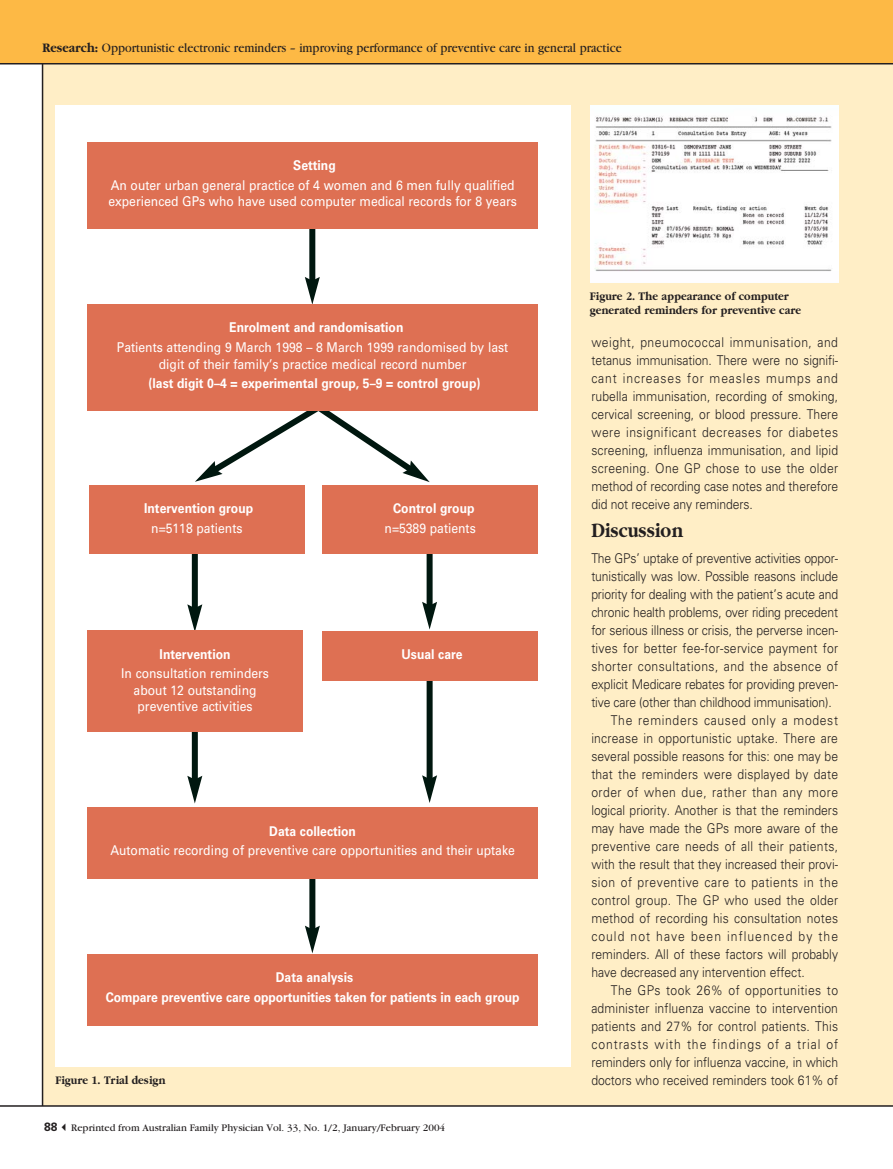
<style>
.page{position:relative;width:893px;height:1169px;background:#fff}
.page>*{position:absolute;margin:0;border:0;box-sizing:border-box;transform-origin:0 0}
.t1{font:700 21px "Garamond";color:#231f20;scale:.85 1}
.t2{font:300 13.5px/18px "Univers";color:#231f20;text-align:justify;scale:.9 1}
.t3{font:13.5px/16.5px "Univers";color:#fff;text-align:center;scale:.9 1}
.t4{font:700 13.5px/19.6px "Univers";color:#fff;text-align:center;scale:.9 1}
.t5{font:300 13.5px "Univers";letter-spacing:.02em;color:#231f20;scale:.9 1}
.t6{font:13.5px "Garamond";color:#231f20;scale:.9 1}
.t7{font:300 13.5px "Univers";letter-spacing:.04em;color:#231f20;scale:.9 1}
.t8{font:300 13.5px "Univers";letter-spacing:.035em;color:#231f20;scale:.9 1}
.t9{font:300 13.5px "Univers";letter-spacing:.025em;color:#231f20;scale:.9 1}
.t10{font:300 13.5px "Univers";letter-spacing:.075em;color:#231f20;scale:.9 1}
.t11{font:300 13.5px "Univers";letter-spacing:.085em;color:#231f20;scale:.9 1}
.t12{font:300 13.5px "Univers";letter-spacing:.055em;color:#231f20;scale:.9 1}
.t13{font:700 12px/14.2px "Garamond";letter-spacing:.005em;color:#231f20;scale:.9 1}
.t14{font:10.5px "Garamond";color:#231f20}
.s1{font-weight:700}
.s2{font-family:"Univers";font-weight:700;font-size:12px}
</style>
<div class="page">
<div style="left:43px;top:43px;width:849px;height:1063px;background:#ffeec6"></div>
<div style="left:0;top:0;width:892px;height:64px;background:#fdb945"></div>
<hr style="left:0;top:63px;width:892px;height:1px;background:#231f20">
<hr style="left:0;top:1105px;width:892px;height:1px;background:#231f20">
<hr style="left:42px;top:64px;width:1px;height:1042px;background:#231f20">
<div style="left:55px;top:105px;width:515px;height:961px;background:#fff"></div>
<img style="left:590px;top:105px;width:248px;height:177px">
<div style="left:309px;top:220px;width:6px;height:62px;background:#00170f"></div>
<svg style="left:305px;top:277px;width:15px;height:28px"></svg>
<div style="left:309px;top:868px;width:6px;height:63px;background:#00170f"></div>
<svg style="left:305px;top:925px;width:15px;height:28px"></svg>
<div style="left:192px;top:722px;width:6px;height:59px;background:#00170f"></div>
<svg style="left:187px;top:775px;width:15px;height:28px"></svg>
<div style="left:192px;top:537px;width:6px;height:72px;background:#00170f"></div>
<svg style="left:187px;top:604px;width:15px;height:27px"></svg>
<div style="left:426px;top:536px;width:6px;height:71px;background:#00170f"></div>
<svg style="left:422px;top:602px;width:15px;height:27px"></svg>
<div style="left:426px;top:674px;width:6px;height:106px;background:#00170f"></div>
<svg style="left:422px;top:775px;width:15px;height:28px"></svg>
<svg style="left:195px;top:411px;width:235px;height:71px"></svg>
<div style="left:87px;top:142px;width:450px;height:87px;background:#de7053"></div>
<div style="left:87px;top:808px;width:450px;height:71px;background:#de7053"></div>
<div style="left:87px;top:954px;width:450px;height:71px;background:#de7053"></div>
<div style="left:87px;top:305px;width:450px;height:106px;background:#de7053"></div>
<div style="left:89px;top:485px;width:215px;height:69px;background:#de7053"></div>
<div style="left:322px;top:485px;width:215px;height:69px;background:#de7053"></div>
<div style="left:87px;top:631px;width:216px;height:101px;background:#de7053"></div>
<div style="left:322px;top:631px;width:215px;height:49px;background:#de7053"></div>
<p class="t6" style="left:43px;top:43px;width:645px"><span class="s1">Research:</span> Opportunistic electronic reminders – improving performance of preventive care in general practice</p>
<p class="t4" style="left:293px;top:156px;width:49px">Setting</p>
<p class="t3" style="left:108px;top:178px;width:455px;text-align:left">An outer urban general practice of 4 women and 6 men fully qualified experienced GPs who have used computer medical records for 8 years</p>
<p class="t4" style="left:229px;top:319px;width:195px">Enrolment and randomisation</p>
<p class="t3" style="left:117px;top:340px;width:436px">Patients attending 9 March 1998 – 8 March 1999 randomised by last digit of their family’s practice medical record number</p>
<p class="t4" style="left:148px;top:375px;width:370px">(last digit 0–4 = experimental group, 5–9 = control group)</p>
<p class="t4" style="left:144px;top:500px;width:123px">Intervention group</p>
<p class="t3" style="left:151px;top:521px;width:103px">n=5118 patients</p>
<p class="t4" style="left:160px;top:645px;width:80px">Intervention</p>
<p class="t3" style="left:121px;top:666px;width:166px">In consultation reminders about 12 outstanding preventive activities</p>
<p class="t4" style="left:393px;top:500px;width:92px">Control group</p>
<p class="t3" style="left:384px;top:521px;width:103px">n=5389 patients</p>
<p class="t4" style="left:401px;top:645px;width:69px">Usual care</p>
<p class="t4" style="left:269px;top:822px;width:98px">Data collection</p>
<p class="t3" style="left:110px;top:843px;width:451px">Automatic recording of preventive care opportunities and their uptake</p>
<p class="t4" style="left:106px;top:969px;width:461px">Data analysis<br>Compare preventive care opportunities taken for patients in each group</p>
<p class="t13" style="left:55px;top:1074px;width:124px">Figure 1. Trial design</p>
<p class="t14" style="left:44px;top:1123px;width:402px"><span class="s2">88</span> Reprinted from Australian Family Physician Vol. 33, No. 1/2, January/February 2004</p>
<p class="t13" style="left:590px;top:290px;width:236px">Figure 2. The appearance of computer generated reminders for preventive care</p>
<p class="t2" style="left:591px;top:334px;width:276px">weight, pneumococcal immunisation, and tetanus immunisation. There were no signifi&shy;cant increases for measles mumps and rubella immunisation, recording of smoking, cervical screening, or blood pressure. There were insignificant decreases for diabetes screening, influenza immunisation, and lipid screening. One GP chose to use the older method of recording case notes and therefore did not receive any reminders.</p>
<h1 class="t1" style="left:591px;top:522px;width:109px">Discussion</h1>
<p class="t2" style="left:591px;top:550px;width:276px">The GPs’ uptake of preventive activities oppor-</p>
<p class="t2" style="left:591px;top:568px;width:276px">tunistically was low. Possible reasons include</p>
<p class="t2" style="left:591px;top:586px;width:276px">priority for dealing with the patient’s acute and</p>
<p class="t2" style="left:591px;top:604px;width:276px">chronic health problems, over riding precedent</p>
<p class="t2" style="left:591px;top:622px;width:276px">for serious illness or crisis, the perverse incen-</p>
<p class="t5" style="left:591px;top:643px;width:276px">tives for better fee-for-service payment for</p>
<p class="t8" style="left:591px;top:661px;width:276px">shorter consultations, and the absence of</p>
<p class="t2" style="left:591px;top:676px;width:276px">explicit Medicare rebates for providing preven-</p>
<p class="t2" style="left:591px;top:694px;width:269px">tive care (other than childhood immunisation).</p>
<p class="t12" style="left:611px;top:715px;width:254px">The reminders caused only a modest</p>
<p class="t5" style="left:591px;top:733px;width:275px">increase in opportunistic uptake. There are</p>
<p class="t2" style="left:591px;top:748px;width:276px">several possible reasons for this: one may be</p>
<p class="t5" style="left:591px;top:769px;width:276px">that the reminders were displayed by date</p>
<p class="t7" style="left:591px;top:787px;width:276px">order of when due, rather than any more</p>
<p class="t2" style="left:591px;top:802px;width:276px">logical priority. Another is that the reminders</p>
<p class="t2" style="left:591px;top:820px;width:276px">may have made the GPs more aware of the</p>
<p class="t9" style="left:591px;top:841px;width:275px">preventive care needs of all their patients,</p>
<p class="t2" style="left:591px;top:856px;width:276px">with the result that they increased their provi-</p>
<p class="t7" style="left:591px;top:877px;width:276px">sion of preventive care to patients in the</p>
<p class="t5" style="left:591px;top:895px;width:276px">control group. The GP who used the older</p>
<p class="t2" style="left:591px;top:910px;width:275px">method of recording his consultation notes</p>
<p class="t11" style="left:591px;top:931px;width:276px">could not have been influenced by the</p>
<p class="t2" style="left:591px;top:946px;width:275px">reminders. All of these factors will probably</p>
<p class="t2" style="left:591px;top:964px;width:239px">have decreased any intervention effect.</p>
<p class="t8" style="left:611px;top:985px;width:254px">The GPs took 26% of opportunities to</p>
<p class="t2" style="left:591px;top:1000px;width:275px">administer influenza vaccine to intervention</p>
<p class="t2" style="left:591px;top:1018px;width:276px">patients and 27% for control patients. This</p>
<p class="t10" style="left:591px;top:1039px;width:276px">contrasts with the findings of a trial of</p>
<p class="t2" style="left:591px;top:1054px;width:276px">reminders only for influenza vaccine, in which</p>
<p class="t2" style="left:591px;top:1072px;width:276px">doctors who received reminders took 61% of</p>
</div>
